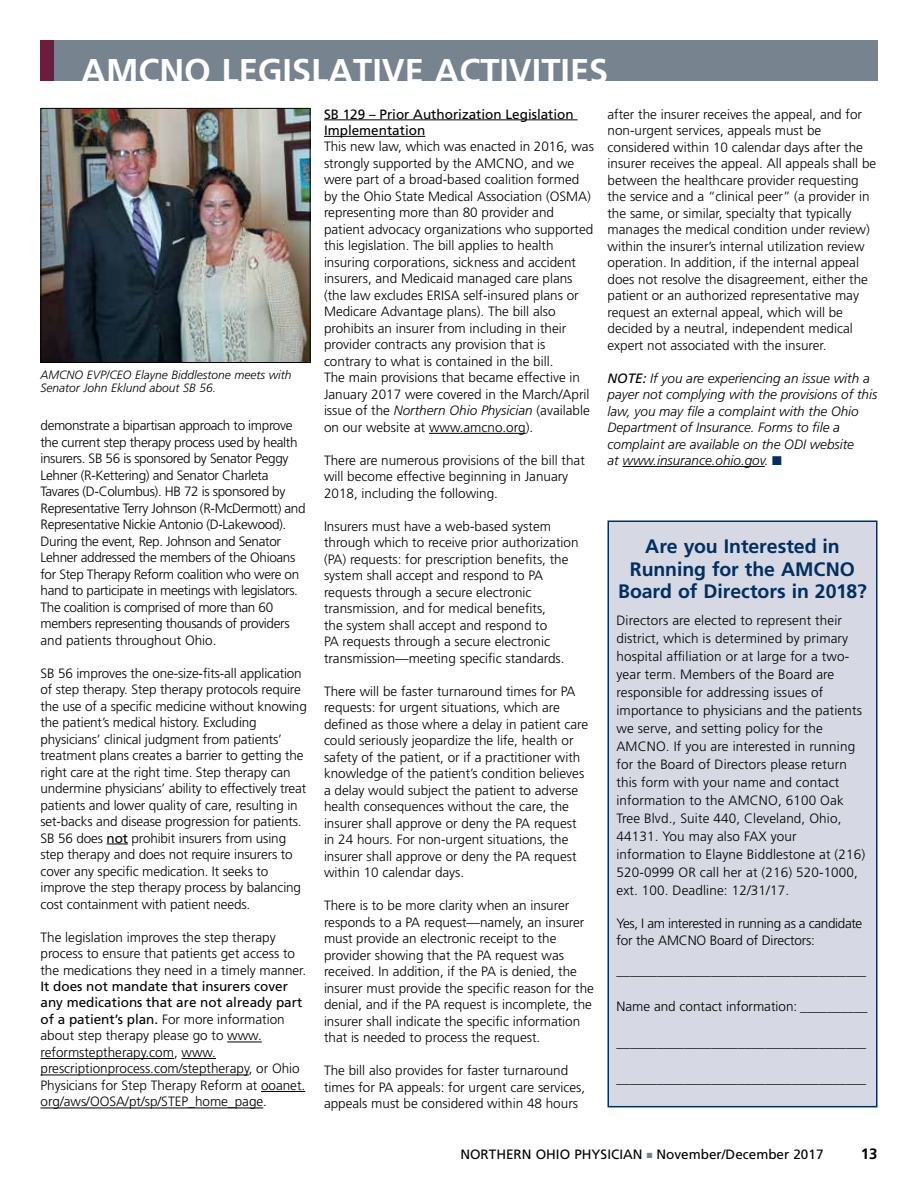
<style>
.page{position:relative;width:918px;height:1188px;background:#fff}
.page>*{position:absolute;margin:0;border:0;box-sizing:border-box;transform-origin:0 0}
.t1{font:700 34.35px "Frutiger";color:#fff}
.t2{font:700 19.5px/22.5px "Frutiger";letter-spacing:-.005em;color:#002f60;text-align:center}
.t3{font:700 15px "Frutiger";color:#000}
.t4{font:300 13.5px/16.5px "Frutiger";color:#000}
.t5{font:300 13.5px/16.5px "Frutiger";letter-spacing:-.025em;color:#000}
.t6{font:italic 300 13.5px/16.5px "Frutiger";color:#000}
.t7{font:13.5px/16.5px "Frutiger";color:#000}
.t8{font:italic 300 12px/13.5px "Frutiger";color:#000}
.s1{font-weight:400}
.s2{font-style:italic}
.s3{color:#002f60}
.s4{color:#77848f}
</style>
<div class="page">
<div style="left:41px;top:40px;width:837px;height:41px;background:#77848f"></div>
<div style="left:41px;top:40px;width:13px;height:41px;background:#6b1d3c"></div>
<svg style="left:107px;top:844px;width:21px;height:1px"></svg>
<hr style="left:227px;top:1042px;width:35px;height:1px;background:#000">
<hr style="left:40px;top:1058px;width:134px;height:1px;background:#000">
<hr style="left:182px;top:1058px;width:34px;height:1px;background:#000">
<hr style="left:40px;top:1075px;width:209px;height:1px;background:#000">
<hr style="left:261px;top:1091px;width:44px;height:1px;background:#000">
<hr style="left:40px;top:1108px;width:223px;height:1px;background:#000">
<hr style="left:324px;top:120px;width:254px;height:1px;background:#000">
<hr style="left:324px;top:136px;width:101px;height:1px;background:#000">
<hr style="left:429px;top:433px;width:97px;height:1px;background:#000">
<img style="left:42px;top:110px;width:266px;height:251px">
<div style="left:40px;top:108px;width:270px;height:255px;border:1px solid #000"></div>
<hr style="left:622px;top:466px;width:143px;height:1px;background:#000">
<div style="left:608px;top:520px;width:270px;height:587px;background:#d6d8e4;border:2px solid #002f60"></div>
<h1 class="t1" style="left:81px;top:51px;width:529px">AMCNO LEGISLATIVE ACTIVITIES</h1>
<p class="t8" style="left:40px;top:368px;width:253px">AMCNO EVP/CEO Elayne Biddlestone meets with<br>Senator John Eklund about SB 56.</p>
<p class="t5" style="left:40px;top:417px;width:267px">demonstrate a bipartisan approach to improve the current step therapy process used by health insurers. SB 56 is sponsored by Senator Peggy Lehner (R-Kettering) and Senator Charleta Tavares (D-Columbus). HB 72 is sponsored by Representative Terry Johnson (R-McDermott) and Representative Nickie Antonio (D-Lakewood).<br>During the event, Rep. Johnson and Senator Lehner addressed the members of the Ohioans for Step Therapy Reform coalition who were on hand to participate in meetings with legislators.<br>The coalition is comprised of more than 60 members representing thousands of providers and patients throughout Ohio.</p>
<p class="t4" style="left:40px;top:665px;width:268px">SB 56 improves the one-size-fits-all application of step therapy. Step therapy protocols require the use of a specific medicine without knowing the patient’s medical history. Excluding physicians’ clinical judgment from patients’ treatment plans creates a barrier to getting the right care at the right time. Step therapy can undermine physicians’ ability to effectively treat patients and lower quality of care, resulting in set-backs and disease progression for patients.<br>SB 56 does <span class="s1">not</span> prohibit insurers from using step therapy and does not require insurers to cover any specific medication. It seeks to improve the step therapy process by balancing cost containment with patient needs.</p>
<p class="t4" style="left:40px;top:929px;width:267px">The legislation improves the step therapy process to ensure that patients get access to the medications they need in a timely manner.</p>
<p class="t4" style="left:40px;top:978px;width:266px"><span class="s1">It does not mandate that insurers cover any medications that are not already part of a patient’s plan.</span> For more information about step therapy please go to www. reformsteptherapy.com, www. prescriptionprocess.com/steptherapy, or Ohio Physicians for Step Therapy Reform at ooanet. org/aws/OOSA/pt/sp/STEP_home_page.</p>
<p class="t7" style="left:324px;top:105px;width:251px">SB 129 – Prior Authorization Legislation<br>Implementation</p>
<p class="t4" style="left:324px;top:139px;width:271px">This new law, which was enacted in 2016, was strongly supported by the AMCNO, and we were part of a broad-based coalition formed by the Ohio State Medical Association (OSMA) representing more than 80 provider and patient advocacy organizations who supported this legislation. The bill applies to health insuring corporations, sickness and accident insurers, and Medicaid managed care plans (the law excludes ERISA self-insured plans or Medicare Advantage plans). The bill also prohibits an insurer from including in their provider contracts any provision that is contrary to what is contained in the bill.<br>The main provisions that became effective in January 2017 were covered in the March/April issue of the <span class="s2">Northern Ohio Physician</span> (available on our website at www.amcno.org).</p>
<p class="t4" style="left:324px;top:452px;width:262px">There are numerous provisions of the bill that will become effective beginning in January<br>2018, including the following.</p>
<p class="t4" style="left:324px;top:518px;width:256px">Insurers must have a web-based system through which to receive prior authorization (PA) requests: for prescription benefits, the system shall accept and respond to PA requests through a secure electronic transmission, and for medical benefits,<br>the system shall accept and respond to<br>PA requests through a secure electronic transmission—meeting specific standards.</p>
<p class="t4" style="left:324px;top:683px;width:266px">There will be faster turnaround times for PA requests: for urgent situations, which are defined as those where a delay in patient care could seriously jeopardize the life, health or safety of the patient, or if a practitioner with knowledge of the patient’s condition believes a delay would subject the patient to adverse health consequences without the care, the insurer shall approve or deny the PA request in 24 hours. For non-urgent situations, the insurer shall approve or deny the PA request within 10 calendar days.</p>
<p class="t4" style="left:324px;top:897px;width:271px">There is to be more clarity when an insurer responds to a PA request—namely, an insurer must provide an electronic receipt to the provider showing that the PA request was received. In addition, if the PA is denied, the insurer must provide the specific reason for the denial, and if the PA request is incomplete, the insurer shall indicate the specific information that is needed to process the request.</p>
<p class="t4" style="left:324px;top:1062px;width:263px">The bill also provides for faster turnaround times for PA appeals: for urgent care services, appeals must be considered within 48 hours</p>
<p class="t4" style="left:608px;top:106px;width:270px">after the insurer receives the appeal, and for non-urgent services, appeals must be considered within 10 calendar days after the insurer receives the appeal. All appeals shall be between the healthcare provider requesting the service and a “clinical peer” (a provider in the same, or similar, specialty that typically manages the medical condition under review) within the insurer’s internal utilization review operation. In addition, if the internal appeal does not resolve the disagreement, either the patient or an authorized representative may request an external appeal, which will be decided by a neutral, independent medical expert not associated with the insurer.</p>
<p class="t6" style="left:608px;top:370px;width:271px"><span class="s1">NOTE:</span> If you are experiencing an issue with a payer not complying with the provisions of this law, you may file a complaint with the Ohio Department of Insurance. Forms to file a complaint are available on the ODI website<br>at www.insurance.ohio.gov. <span class="s3">■</span></p>
<h2 class="t2" style="left:618px;top:535px;width:250px">Are you Interested in<br>Running for the AMCNO<br>Board of Directors in 2018?</h2>
<p class="t4" style="left:616px;top:612px;width:250px;line-height:18px">Directors are elected to represent their district, which is determined by primary hospital affiliation or at large for a two&shy;year term. Members of the Board are responsible for addressing issues of importance to physicians and the patients we serve, and setting policy for the AMCNO. If you are interested in running for the Board of Directors please return this form with your name and contact information to the AMCNO, 6100 Oak Tree Blvd., Suite 440, Cleveland, Ohio, 44131. You may also FAX your information to Elayne Biddlestone at (216)<br>520-0999 OR call her at (216) 520-1000, ext. 100. Deadline: 12/31/17.</p>
<p class="t5" style="left:616px;top:915px;width:247px">Yes, I am interested in running as a candidate for the AMCNO Board of Directors:</p>
<p class="t4" style="left:616px;top:962px;width:251px">_____________________________________</p>
<p class="t4" style="left:616px;top:998px;width:253px">Name and contact information: __________</p>
<p class="t4" style="left:616px;top:1034px;width:251px">_____________________________________</p>
<p class="t4" style="left:616px;top:1070px;width:251px">_____________________________________</p>
<p class="t7" style="left:460px;top:1146px;width:365px">NORTHERN OHIO PHYSICIAN <span class="s4">■</span> November/December 2017</p>
<p class="t3" style="left:861px;top:1145px;width:18px">13</p>
</div>
